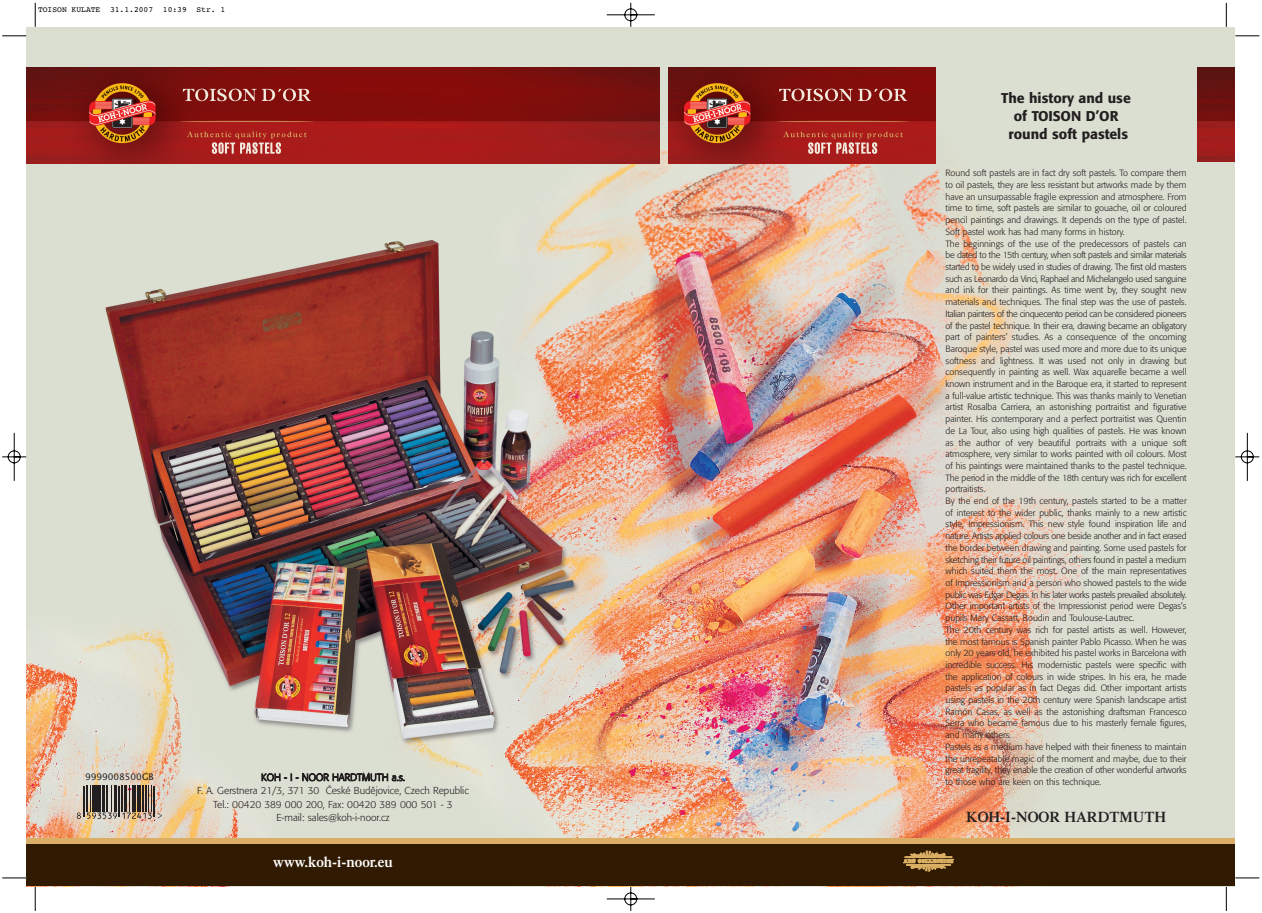
<style>
.page{position:relative;width:1262px;height:913px;background:#fff}
.page>*{position:absolute;margin:0;border:0;box-sizing:border-box;transform-origin:0 0}
.t1{font:600 15px "Times CE";color:#231f20}
.t2{font:600 15px "Times CE";color:#fff}
.t3{font:500 14px/17.6px "Formata CE";color:#231f20;text-align:center}
.t4{font:300 10px/13.6px "Formata CE";color:#231f20;text-align:center}
.t5{font:300 9px/11.7px "Formata CE";color:#231f20}
.t6{font:9px "Lucida Grande CE";color:#231f20}
.t7{font:8px "Courier";color:#000}
</style>
<div class="page">
<img style="left:2px;top:3px;width:1257px;height:908px">
<p class="t7" style="left:38px;top:7px;width:189px">TOISON KULATE 31.1.2007 10:39 Str. 1</p>
<p class="t6" style="left:85px;top:773px;width:70px">9999008500GB</p>
<p class="t4" style="left:197px;top:771px;width:273px">KOH - I - NOOR HARDTMUTH a.s.<br>F. A. Gerstnera 21/3, 371 30 České Budějovice, Czech Republic Tel.: 00420 389 000 200, Fax: 00420 389 000 501 - 3<br>E-mail: sales@koh-i-noor.cz</p>
<h1 class="t2" style="left:273px;top:856px;width:121px">www.koh-i-noor.eu</h1>
<h2 class="t3" style="left:1001px;top:90px;width:131px">The history and use of TOISON D’OR round soft pastels</h2>
<p class="t5" style="left:945px;top:168px;width:242px">Round soft pastels are in fact dry soft pastels. To compare them to oil pastels, they are less resistant but artworks made by them have an unsurpassable fragile expression and atmosphere. From time to time, soft pastels are similar to gouache, oil or coloured pencil paintings and drawings. It depends on the type of pastel.<br>Soft pastel work has had many forms in history.<br>The beginnings of the use of the predecessors of pastels can be dated to the 15th century, when soft pastels and similar materials started to be widely used in studies of drawing. The first old masters such as Leonardo da Vinci, Raphael and Michelangelo used sanguine and ink for their paintings. As time went by, they sought new materials and techniques. The final step was the use of pastels.<br>Italian painters of the cinquecento period can be considered pioneers of the pastel technique. In their era, drawing became an obligatory part of painters’ studies. As a consequence of the oncoming Baroque style, pastel was used more and more due to its unique softness and lightness. It was used not only in drawing but consequently in painting as well. Wax aquarelle became a well known instrument and in the Baroque era, it started to represent a full-value artistic technique. This was thanks mainly to Venetian artist Rosalba Carriera, an astonishing portraitist and figurative painter. His contemporary and a perfect portraitist was Quentin de La Tour, also using high qualities of pastels. He was known as the author of very beautiful portraits with a unique soft atmosphere, very similar to works painted with oil colours. Most of his paintings were maintained thanks to the pastel technique.<br>The period in the middle of the 18th century was rich for excellent portraitists.<br>By the end of the 19th century, pastels started to be a matter of interest to the wider public, thanks mainly to a new artistic style, Impressionism. This new style found inspiration life and nature. Artists applied colours one beside another and in fact erased the border between drawing and painting. Some used pastels for sketching their future oil paintings, others found in pastel a medium which suited them the most. One of the main representatives of Impressionism and a person who showed pastels to the wide public was Edgar Degas. In his later works pastels prevailed absolutely.<br>Other important artists of the Impressionist period were Degas’s pupils Mary Cassatt, Boudin and Toulouse-Lautrec.<br>The 20th century was rich for pastel artists as well. However, the most famous is Spanish painter Pablo Picasso. When he was only 20 years old, he exhibited his pastel works in Barcelona with incredible success. His modernistic pastels were specific with the application of colours in wide stripes. In his era, he made pastels as popular as in fact Degas did. Other important artists using pastels in the 20th century were Spanish landscape artist Ramón Casas, as well as the astonishing draftsman Francesco Serra who became famous due to his masterly female figures, and many others.<br>Pastels as a medium have helped with their fineness to maintain the unrepeatable magic of the moment and maybe, due to their great fragility, they enable the creation of other wonderful artworks to those who are keen on this technique.</p>
<h1 class="t1" style="left:966px;top:811px;width:201px">KOH-I-NOOR HARDTMUTH</h1>
</div>
